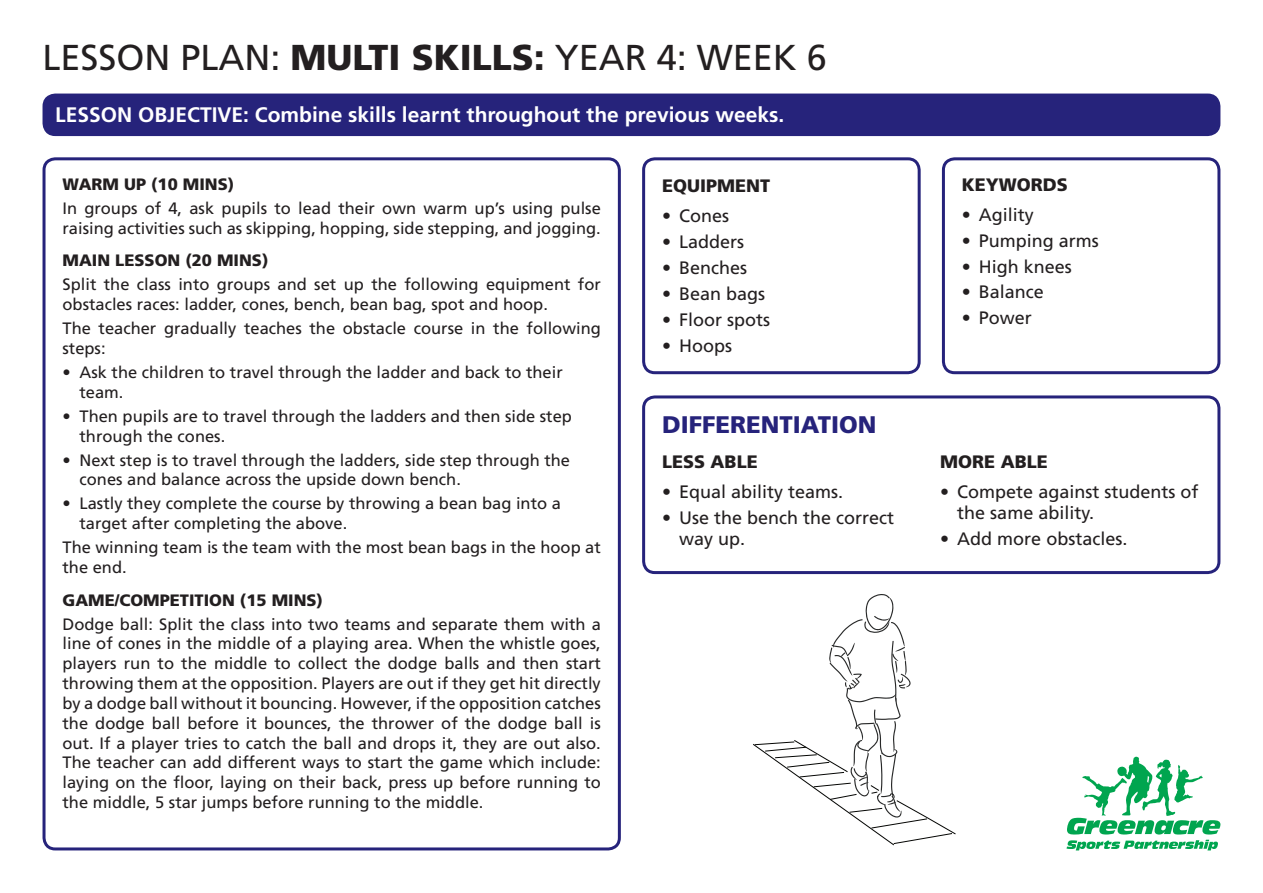
<style>
.page{position:relative;width:1263px;height:893px;background:#fff}
.page>*{position:absolute;margin:0;border:0;box-sizing:border-box;transform-origin:0 0}
.t1{font:36px "Frutiger CE";color:#231f20}
.lesson_heading_colou{font:900 24px "Frutiger CE";color:#26237b}
.lesson_objective{font:700 21px "Frutiger CE";color:#fff}
.t2{font:18px/21.6px "Frutiger CE";color:#231f20}
.subhead_span{font:900 18px "Frutiger CE";color:#231f20}
.lesson_subhead{font:900 18px "Frutiger CE";color:#231f20}
.lesson_text_Justifie{font:16.5px/19.8px "Frutiger CE";color:#231f20}
.lesson_subhead-2{font:900 16.5px "Frutiger CE";color:#231f20}
.s1{font-weight:900}
</style>
<div class="page">
<svg style="left:1066px;top:840px;width:152px;height:10px"></svg>
<svg style="left:1067px;top:757px;width:153px;height:77px"></svg>
<div style="left:43px;top:94px;width:1177px;height:42px;background:#26237b;border-radius:13px"></div>
<div style="left:43px;top:157px;width:578px;height:693px;border:3px solid #26237b;border-radius:11px"></div>
<div style="left:642px;top:157px;width:279px;height:217px;border:3px solid #26237b;border-radius:11px"></div>
<div style="left:942px;top:157px;width:278px;height:217px;border:3px solid #26237b;border-radius:11px"></div>
<div style="left:642px;top:395px;width:578px;height:179px;border:3px solid #26237b;border-radius:11px"></div>
<svg style="left:753px;top:594px;width:203px;height:252px"></svg>
<p class="t1" style="left:43px;top:37px;width:786px">LESSON PLAN: <span class="s1">MULTI SKILLS:</span> YEAR 4: WEEK 6</p>
<p class="lesson_objective" style="left:55px;top:102px;width:730px">LESSON OBJECTIVE: Combine skills learnt throughout the previous weeks.</p>
<p class="lesson_subhead-2" style="left:63px;top:174px;width:173px">WARM UP (10 MINS)</p>
<p class="lesson_text_Justifie" style="left:63px;top:198px;width:540px">In groups of 4, ask pupils to lead their own warm up’s using pulse raising activities such as skipping, hopping, side stepping, and jogging.</p>
<p class="lesson_subhead-2" style="left:63px;top:250px;width:207px">MAIN LESSON (20 MINS)</p>
<p class="lesson_text_Justifie" style="left:63px;top:274px;width:540px">Split the class into groups and set up the following equipment for obstacles races: ladder, cones, bench, bean bag, spot and hoop.</p>
<p class="lesson_text_Justifie" style="left:63px;top:318px;width:540px">The teacher gradually teaches the obstacle course in the following steps:</p>
<p class="lesson_text_Justifie" style="left:80px;top:362px;width:485px;text-indent:-17px">• Ask the children to travel through the ladder and back to their team.</p>
<p class="lesson_text_Justifie" style="left:80px;top:406px;width:494px;text-indent:-17px">• Then pupils are to travel through the ladders and then side step through the cones.</p>
<p class="lesson_text_Justifie" style="left:80px;top:450px;width:492px;text-indent:-17px">• Next step is to travel through the ladders, side step through the cones and balance across the upside down bench.</p>
<p class="lesson_text_Justifie" style="left:80px;top:494px;width:483px;text-indent:-17px">• Lastly they complete the course by throwing a bean bag into a target after completing the above.</p>
<p class="lesson_text_Justifie" style="left:63px;top:538px;width:540px">The winning team is the team with the most bean bags in the hoop at the end.</p>
<p class="lesson_subhead-2" style="left:63px;top:590px;width:262px">GAME/COMPETITION (15 MINS)</p>
<p class="lesson_text_Justifie" style="left:63px;top:614px;width:540px;text-align:justify">Dodge ball: Split the class into two teams and separate them with a line of cones in the middle of a playing area. When the whistle goes, players run to the middle to collect the dodge balls and then start throwing them at the opposition. Players are out if they get hit directly by a dodge ball without it bouncing. However, if the opposition catches the dodge ball before it bounces, the thrower of the dodge ball is out. If a player tries to catch the ball and drops it, they are out also.<br>The teacher can add different ways to start the game which include: laying on the floor, laying on their back, press up before running to the middle, 5 star jumps before running to the middle.</p>
<p class="subhead_span" style="left:662px;top:175px;width:110px">EQUIPMENT</p>
<p class="t2" style="left:662px;top:205px;width:69px">• Cones</p>
<p class="t2" style="left:662px;top:231px;width:84px">• Ladders</p>
<p class="t2" style="left:662px;top:257px;width:87px">• Benches</p>
<p class="t2" style="left:662px;top:283px;width:105px">• Bean bags</p>
<p class="t2" style="left:662px;top:309px;width:110px">• Floor spots</p>
<p class="t2" style="left:662px;top:335px;width:71px">• Hoops</p>
<p class="lesson_heading_colou" style="left:662px;top:411px;width:216px">DIFFERENTIATION</p>
<p class="lesson_subhead" style="left:662px;top:451px;width:97px">LESS ABLE</p>
<p class="t2" style="left:662px;top:481px;width:183px">• Equal ability teams.</p>
<p class="t2" style="left:679px;top:507px;width:217px;text-indent:-17px">• Use the bench the correct way up.</p>
<p class="subhead_span" style="left:962px;top:174px;width:108px">KEYWORDS</p>
<p class="t2" style="left:962px;top:204px;width:74px">• Agility</p>
<p class="t2" style="left:962px;top:230px;width:139px">• Pumping arms</p>
<p class="t2" style="left:962px;top:255px;width:112px">• High knees</p>
<p class="t2" style="left:962px;top:281px;width:84px">• Balance</p>
<p class="t2" style="left:962px;top:307px;width:72px">• Power</p>
<p class="lesson_subhead" style="left:940px;top:451px;width:109px">MORE ABLE</p>
<p class="t2" style="left:957px;top:481px;width:243px;text-indent:-17px">• Compete against students of the same ability.</p>
<p class="t2" style="left:940px;top:528px;width:189px">• Add more obstacles.</p>
</div>
